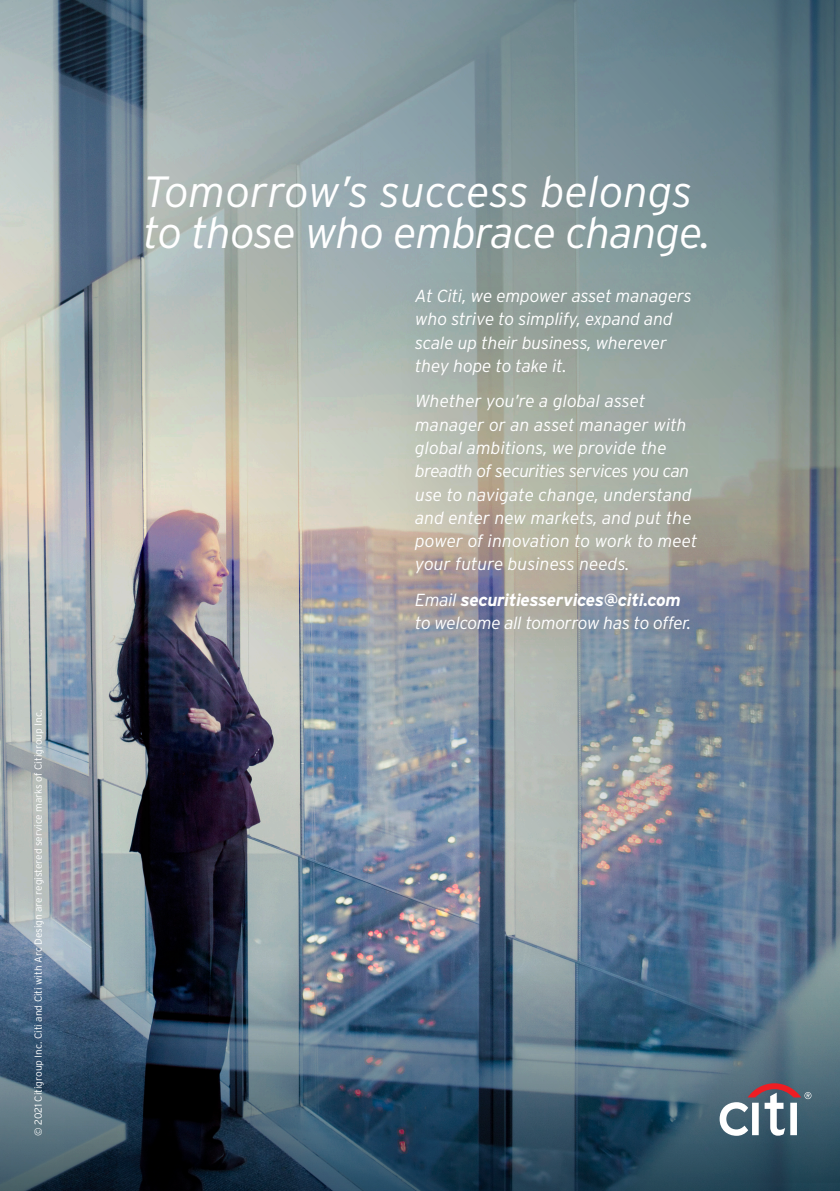
<style>
.page{position:relative;width:840px;height:1191px;background:#fff}
.page>*{position:absolute;margin:0;border:0;box-sizing:border-box;transform-origin:0 0}
.t1{font:italic 300 43.6px/40.6px "Interstate";letter-spacing:-.02em;color:#fff}
.t2{font:italic 300 17.4px/23.2px "Interstate";letter-spacing:-.01em;color:#fff}
.t3{font:300 10.2px "Interstate";letter-spacing:-.005em;color:#fff}
.s1{font-weight:700}
</style>
<div class="page">
<img style="left:0;top:0;width:839px;height:964px">
<svg style="left:0;top:964px;width:839px;height:227px;background:#3b5569"></svg>
<div style="left:389px;top:264px;width:344px;height:406px;background:#231f20;opacity:.26"></div>
<svg style="left:719px;top:1083px;width:92px;height:52px"></svg>
<p class="t3" style="left:32px;top:1135px;width:427px;rotate:-90deg">© 2021 Citigroup Inc. Citi and Citi with Arc Design are registered service marks of Citigroup Inc.</p>
<p class="t1" style="left:143px;top:171px;width:569px">Tomorrow’s success belongs to those who embrace change.</p>
<p class="t2" style="left:415px;top:284px;width:278px">At Citi, we empower asset managers who strive to simplify, expand and scale up their business, wherever they hope to take it.</p>
<p class="t2" style="left:415px;top:389px;width:284px">Whether you’re a global asset manager or an asset manager with global ambitions, we provide the breadth of securities services you can use to navigate change, understand and enter new markets, and put the power of innovation to work to meet your future business needs.</p>
<p class="t2" style="left:415px;top:588px;width:277px">Email <span class="s1">securitiesservices@citi.com </span>to welcome all tomorrow has to offer.</p>
</div>
